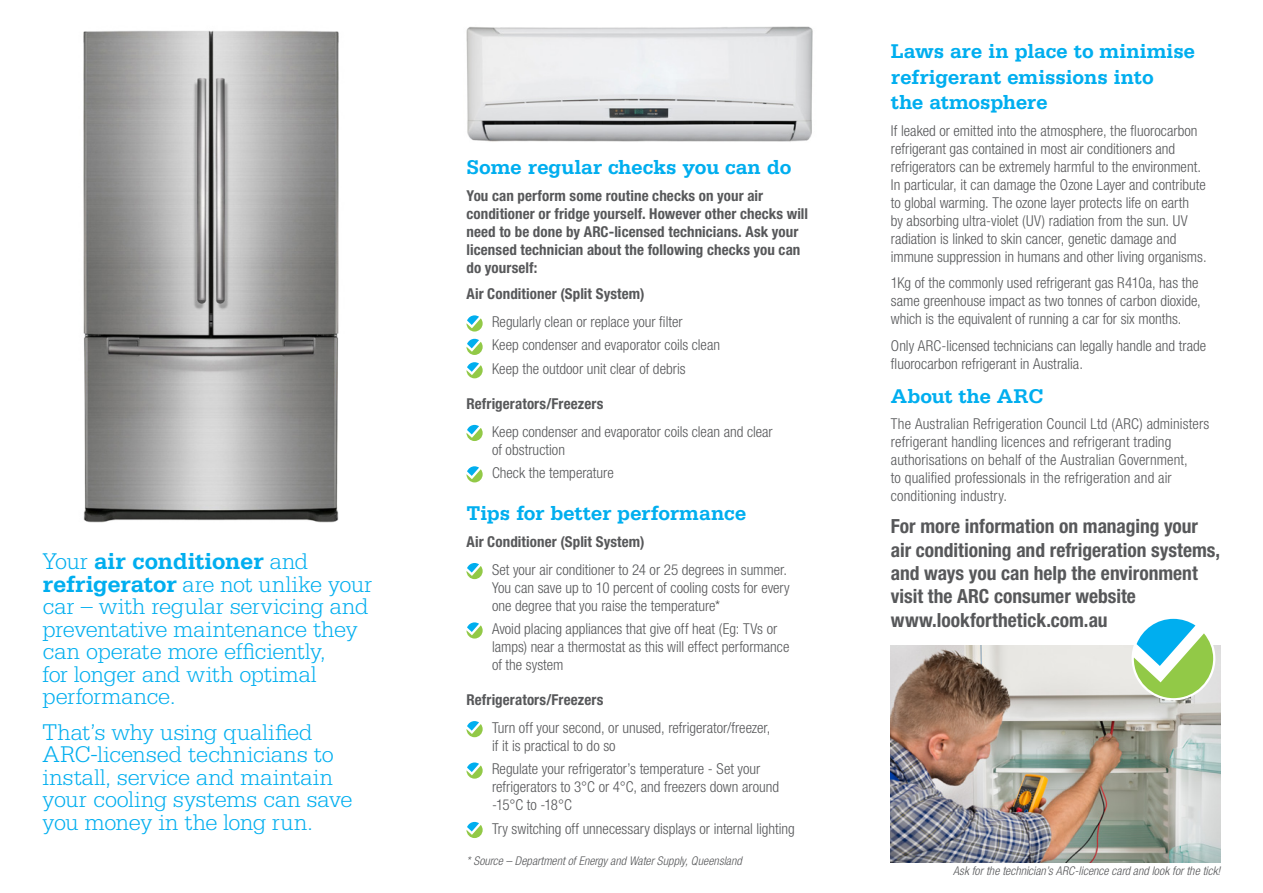
<style>
.page{position:relative;width:1263px;height:893px;background:#fff}
.page>*{position:absolute;margin:0;border:0;box-sizing:border-box;transform-origin:0 0}
.t1{font:300 24px/22.5px "Serifa";letter-spacing:-.005em;color:#00aeef}
.t2{font:700 21px/25.5px "Serifa";letter-spacing:-.005em;color:#00aeef}
.t3{font:700 condensed 19.5px/23.4px "Helvetica Neue LT Std";color:#57585a}
.t4{font:300 condensed 15px/18px "Helvetica Neue LT Std";color:#57585a}
.t5{font:700 condensed 15px/18px "Helvetica Neue LT Std";letter-spacing:.005em;color:#57585a}
.t6{font:italic 300 condensed 12px "Helvetica Neue LT Std";letter-spacing:.005em;color:#57585a}
.s1{font-weight:700}
</style>
<div class="page">
<svg style="left:466px;top:315px;width:17px;height:17px"></svg>
<svg style="left:466px;top:339px;width:17px;height:16px"></svg>
<svg style="left:466px;top:362px;width:17px;height:16px"></svg>
<svg style="left:466px;top:425px;width:17px;height:16px"></svg>
<svg style="left:466px;top:466px;width:17px;height:16px"></svg>
<svg style="left:466px;top:563px;width:17px;height:16px"></svg>
<svg style="left:466px;top:622px;width:17px;height:16px"></svg>
<svg style="left:466px;top:721px;width:17px;height:16px"></svg>
<svg style="left:466px;top:762px;width:17px;height:17px"></svg>
<svg style="left:466px;top:822px;width:17px;height:16px"></svg>
<img style="left:83px;top:30px;width:256px;height:493px">
<img style="left:466px;top:26px;width:347px;height:116px">
<img style="left:891px;top:645px;width:329px;height:217px">
<svg style="left:1131px;top:617px;width:84px;height:83px"></svg>
<svg style="left:1134px;top:619px;width:79px;height:79px"></svg>
<h1 class="t1" style="left:43px;top:550px;width:332px">Your <span class="s1">air conditioner</span> and <span class="s1">refrigerator</span> are not unlike your car – with regular servicing and preventative maintenance they can operate more efficiently,<br>for longer and with optimal performance.</h1>
<h1 class="t1" style="left:43px;top:721px;width:312px">That’s why using qualified<br>ARC-licensed technicians to install, service and maintain your cooling systems can save you money in the long run.</h1>
<h2 class="t2" style="left:466px;top:155px;width:326px">Some regular checks you can do</h2>
<p class="t5" style="left:466px;top:186px;width:343px">You can perform some routine checks on your air conditioner or fridge yourself. However other checks will need to be done by ARC-licensed technicians. Ask your licensed technician about the following checks you can do yourself:</p>
<p class="t5" style="left:466px;top:285px;width:180px">Air Conditioner (Split System)</p>
<p class="t4" style="left:492px;top:310px;width:230px;line-height:23.4px">Regularly clean or replace your filter<br>Keep condenser and evaporator coils clean<br>Keep the outdoor unit clear of debris</p>
<p class="t5" style="left:466px;top:394px;width:138px">Refrigerators/Freezers</p>
<p class="t4" style="left:492px;top:422px;width:282px">Keep condenser and evaporator coils clean and clear of obstruction</p>
<p class="t4" style="left:492px;top:463px;width:123px">Check the temperature</p>
<h2 class="t2" style="left:466px;top:501px;width:281px">Tips for better performance</h2>
<p class="t5" style="left:466px;top:532px;width:180px">Air Conditioner (Split System)</p>
<p class="t4" style="left:492px;top:560px;width:299px">Set your air conditioner to 24 or 25 degrees in summer.<br>You can save up to 10 percent of cooling costs for every one degree that you raise the temperature*</p>
<p class="t4" style="left:492px;top:620px;width:299px">Avoid placing appliances that give off heat (Eg: TVs or lamps) near a thermostat as this will effect performance of the system</p>
<p class="t5" style="left:466px;top:690px;width:138px">Refrigerators/Freezers</p>
<p class="t4" style="left:492px;top:718px;width:280px">Turn off your second, or unused, refrigerator/freezer, if it is practical to do so</p>
<p class="t4" style="left:492px;top:760px;width:289px">Regulate your refrigerator’s temperature - Set your refrigerators to 3°C or 4°C, and freezers down around -15°C to -18°C</p>
<p class="t4" style="left:492px;top:819px;width:304px">Try switching off unnecessary displays or internal lighting</p>
<p class="t6" style="left:466px;top:854px;width:277px">* Source – Department of Energy and Water Supply, Queensland</p>
<h2 class="t2" style="left:891px;top:39px;width:306px">Laws are in place to minimise refrigerant emissions into<br>the atmosphere</h2>
<p class="t4" style="left:891px;top:121px;width:317px">If leaked or emitted into the atmosphere, the fluorocarbon refrigerant gas contained in most air conditioners and refrigerators can be extremely harmful to the environment.<br>In particular, it can damage the Ozone Layer and contribute to global warming. The ozone layer protects life on earth<br>by absorbing ultra-violet (UV) radiation from the sun. UV radiation is linked to skin cancer, genetic damage and immune suppression in humans and other living organisms.</p>
<p class="t4" style="left:891px;top:274px;width:311px">1Kg of the commonly used refrigerant gas R410a, has the same greenhouse impact as two tonnes of carbon dioxide, which is the equivalent of running a car for six months.</p>
<p class="t4" style="left:891px;top:336px;width:317px">Only ARC-licensed technicians can legally handle and trade fluorocarbon refrigerant in Australia.</p>
<h2 class="t2" style="left:891px;top:383px;width:154px">About the ARC</h2>
<p class="t4" style="left:891px;top:415px;width:320px">The Australian Refrigeration Council Ltd (ARC) administers refrigerant handling licences and refrigerant trading authorisations on behalf of the Australian Government,<br>to qualified professionals in the refrigeration and air conditioning industry.</p>
<h3 class="t3" style="left:891px;top:514px;width:331px">For more information on managing your air conditioning and refrigeration systems, and ways you can help the environment visit the ARC consumer website www.lookforthetick.com.au</h3>
<p class="t6" style="left:953px;top:864px;width:269px">Ask for the technician’s ARC-licence card and look for the tick!</p>
</div>
